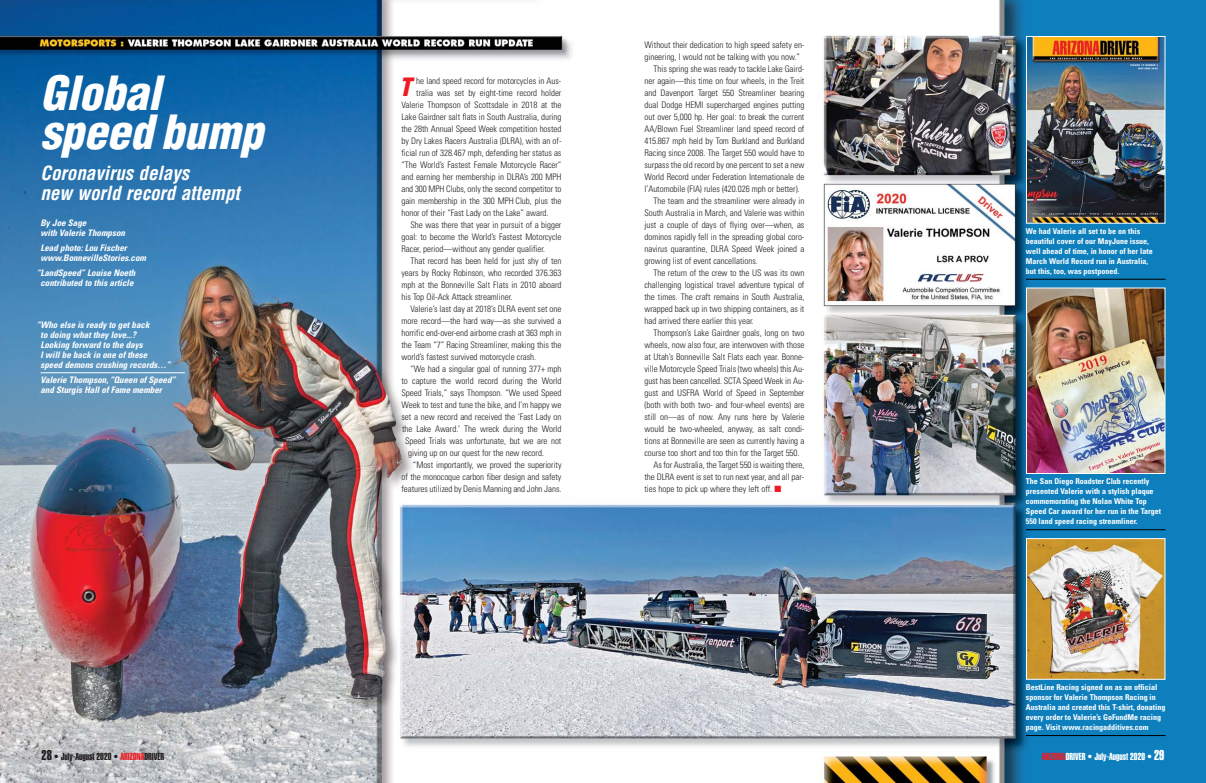
<style>
.page{position:relative;width:1206px;height:783px;background:#fff}
.page>*{position:absolute;margin:0;border:0;box-sizing:border-box;transform-origin:0 0}
.t1{font:italic 900 condensed 46px/38.5px "Helvetica";color:#fff}
.t2{font:italic 900 condensed 24.6px "Helvetica";color:#ed1c24}
.t3{font:italic 700 condensed 19px/20.5px "Helvetica";color:#fff}
.t4{font:10px "Helvetica Extra Compressed";color:#fff}
.t5{font:10px "Helvetica Extra Compressed";color:#231f20}
.t6{font:300 condensed 9px "Univers";letter-spacing:-.005em;color:#231f20}
.t7{font:italic 700 condensed 9px/10px "Univers";color:#fff}
.t8{font:700 condensed 8px/10px "Univers";color:#fff}
.s1{font-size:14px}
.s2{color:#ed1c24}
</style>
<div class="page">
<img style="left:603px;top:0;width:603px;height:783px">
<img style="left:0;top:0;width:603px;height:783px">
<hr style="left:1026px;top:529px;width:139px;height:1px;background:#010000">
<img style="left:1028px;top:290px;width:136px;height:182px">
<div style="left:1026px;top:288px;width:140px;height:186px;border:1px solid #fff"></div>
<hr style="left:40px;top:373px;width:145px;height:1px;background:#fff">
<hr style="left:1026px;top:279px;width:140px;height:1px;background:#010000">
<img style="left:1028px;top:38px;width:136px;height:184px">
<div style="left:1026px;top:36px;width:140px;height:188px;border:1px solid #fff"></div>
<hr style="left:1026px;top:735px;width:140px;height:1px;background:#010000">
<img style="left:1028px;top:540px;width:136px;height:138px">
<div style="left:1026px;top:538px;width:140px;height:142px;border:1px solid #fff"></div>
<h1 class="t1" style="left:40px;top:78px;width:233px">Global speed bump</h1>
<h3 class="t3" style="left:40px;top:164px;width:205px">Coronavirus delays<br>new world record attempt</h3>
<p class="t7" style="left:41px;top:219px;width:88px">By Joe Sage<br>with Valerie Thompson</p>
<p class="t7" style="left:41px;top:244px;width:109px">Lead photo:Lou Fischer www.BonnevilleStories.com</p>
<p class="t7" style="left:37px;top:269px;width:102px;text-align:center">“LandSpeed” Louise Noeth contributed to this article</p>
<p class="t7" style="left:40px;top:321px;width:133px;text-indent:-4px">“Who else is ready to getback<br>to doing whatthey love...?<br>Looking forward to the days<br>Iwillbe back in one of these speed demons crushing records…”</p>
<p class="t7" style="left:41px;top:376px;width:138px">Valerie Thompson, “Queen of Speed” and Sturgis Hallof Fame member</p>
<p class="t5" style="left:42px;top:753px;width:124px"><span class="s1">28</span> • July-August 2020 • <span class="s2">ARIZONA</span>DRIVER</p>
<h2 class="t2" style="left:399px;top:78px;width:19px">T</h2>
<p class="t6" style="left:416px;top:78px;width:147px">he land speed record for motorcycles in Aus -</p>
<p class="t6" style="left:416px;top:90px;width:147px">tralia was set by eight-time record holder</p>
<p class="t6" style="left:401px;top:102px;width:161px">Valerie Thompson of Scottsdale in 2018 at the</p>
<p class="t6" style="left:401px;top:114px;width:161px">Lake Gairdner salt flats in South Aus tra lia, during</p>
<p class="t6" style="left:401px;top:126px;width:161px">the 28th Annual Speed Week competition hosted</p>
<p class="t6" style="left:401px;top:138px;width:162px">by Dry Lakes Racers Australia (DLRA), with an of -</p>
<p class="t6" style="left:401px;top:150px;width:161px">ficial run of 328.467 mph, defending her status as</p>
<p class="t6" style="left:401px;top:161px;width:161px">“The World’s Fastest Female Motorcycle Racer”</p>
<p class="t6" style="left:401px;top:173px;width:161px">and earning her membership in DLRA’s 200 MPH</p>
<p class="t6" style="left:401px;top:185px;width:162px">and 300 MPH Clubs, only the second competitor to</p>
<p class="t6" style="left:401px;top:197px;width:162px">gain membership in the 300 MPH Club, plus the</p>
<p class="t6" style="left:401px;top:209px;width:148px">hon or of their “Fast Lady on the Lake” award.</p>
<p class="t6" style="left:410px;top:221px;width:152px">She was there that year in pursuit of a bigger</p>
<p class="t6" style="left:401px;top:233px;width:161px">goal: to be come the World’s Fastest Motorcycle</p>
<p class="t6" style="left:401px;top:245px;width:145px">Racer, per i od—without any gender qualifier.</p>
<p class="t6" style="left:410px;top:257px;width:152px">That record has been held for just shy of ten</p>
<p class="t6" style="left:401px;top:269px;width:161px">years by Rocky Robinson, who recorded 376.363</p>
<p class="t6" style="left:401px;top:281px;width:161px">mph at the Bonneville Salt Flats in 2010 aboard</p>
<p class="t6" style="left:401px;top:293px;width:113px">his Top Oil-Ack Attack streamliner.</p>
<p class="t6" style="left:410px;top:305px;width:152px">Valerie’s last day at 2018’s DLRA event set one</p>
<p class="t6" style="left:401px;top:317px;width:161px">more record—the hard way—as she survived a</p>
<p class="t6" style="left:401px;top:329px;width:161px">hor rific end-over-end airborne crash at 363 mph in</p>
<p class="t6" style="left:401px;top:341px;width:162px">the Team “7” Rac ing Streamliner, making this the</p>
<p class="t6" style="left:401px;top:353px;width:136px">world’s fastest survived motorcycle crash.</p>
<p class="t6" style="left:410px;top:365px;width:152px">“We had a singular goal of running 377+ mph</p>
<p class="t6" style="left:401px;top:377px;width:161px">to capture the world record during the World</p>
<p class="t6" style="left:401px;top:389px;width:162px">Speed Trials,” says Thompson. “We used Speed</p>
<p class="t6" style="left:401px;top:401px;width:162px">Week to test and tune the bike, and I’m happy we</p>
<p class="t6" style="left:401px;top:413px;width:161px">set a new record and received the ‘Fast Lady on</p>
<p class="t6" style="left:402px;top:425px;width:161px">the Lake Award.’ The wreck during the World</p>
<p class="t6" style="left:405px;top:437px;width:158px">Speed Trials was unfortunate, but we are not</p>
<p class="t6" style="left:408px;top:449px;width:137px">giving up on our quest for the new record.</p>
<p class="t6" style="left:413px;top:461px;width:150px">“Most importantly, we proved the superiority</p>
<p class="t6" style="left:401px;top:473px;width:161px">of the mono coque carbon fiber design and safety</p>
<p class="t6" style="left:401px;top:485px;width:161px">features utilized by Denis Manning and John Jans.</p>
<p class="t6" style="left:644px;top:42px;width:161px">Without their dedication to high speed safety en -</p>
<p class="t6" style="left:644px;top:54px;width:157px">gi neering, I would not be talking with you now.”</p>
<p class="t6" style="left:653px;top:66px;width:152px">This spring she was ready to tackle Lake Gaird -</p>
<p class="t6" style="left:644px;top:78px;width:161px">ner again—this time on four wheels, in the Treit</p>
<p class="t6" style="left:644px;top:90px;width:161px">and Davenport Target 550 Streamliner bearing</p>
<p class="t6" style="left:644px;top:102px;width:161px">dual Dodge HEMI supercharged engines putting</p>
<p class="t6" style="left:644px;top:114px;width:161px">out over 5,000 hp. Her goal: to break the current</p>
<p class="t6" style="left:644px;top:125px;width:161px">AA/Blown Fuel Streamliner land speed rec ord of</p>
<p class="t6" style="left:644px;top:137px;width:161px">415.867 mph held by Tom Burkland and Burk land</p>
<p class="t6" style="left:644px;top:149px;width:161px">Racing since 2008. The Target 550 would have to</p>
<p class="t6" style="left:644px;top:161px;width:161px">surpass the old record by one percent to set a new</p>
<p class="t6" style="left:644px;top:173px;width:161px">World Record under Federation Inter na tionale de</p>
<p class="t6" style="left:644px;top:185px;width:157px">l’Automobile (FIA) rules (420.026 mph or better).</p>
<p class="t6" style="left:653px;top:197px;width:152px">The team and the streamliner were already in</p>
<p class="t6" style="left:644px;top:209px;width:161px">South Australia in March, and Valerie was with in</p>
<p class="t6" style="left:644px;top:221px;width:161px">just a couple of days of flying over —when, as</p>
<p class="t6" style="left:644px;top:233px;width:161px">dominos rapidly fell in the spreading global coro -</p>
<p class="t6" style="left:644px;top:245px;width:161px">navirus quarantine, DLRA Speed Week joined a</p>
<p class="t6" style="left:644px;top:257px;width:115px">growing list of event cancellations.</p>
<p class="t6" style="left:653px;top:269px;width:152px">The return of the crew to the US was its own</p>
<p class="t6" style="left:644px;top:281px;width:161px">challenging logistical travel adventure typical of</p>
<p class="t6" style="left:644px;top:293px;width:161px">the times. The craft remains in South Australia,</p>
<p class="t6" style="left:644px;top:305px;width:161px">wrapped back up in two shipping con tainers, as it</p>
<p class="t6" style="left:644px;top:317px;width:111px">had arrived there earlier this year.</p>
<p class="t6" style="left:653px;top:329px;width:152px">Thompson’s Lake Gairdner goals, long on two</p>
<p class="t6" style="left:644px;top:341px;width:161px">wheels, now also four, are interwoven with those</p>
<p class="t6" style="left:644px;top:353px;width:161px">at Utah’s Bonneville Salt Flats each year. Bon ne -</p>
<p class="t6" style="left:644px;top:365px;width:161px">ville Motorcycle Speed Trials (two wheels) this Au -</p>
<p class="t6" style="left:644px;top:377px;width:161px">gust has been cancelled. SCTA Speed Week in Au -</p>
<p class="t6" style="left:644px;top:389px;width:161px">gust and USFRA World of Speed in Sep tember</p>
<p class="t6" style="left:644px;top:401px;width:161px">(both with both two- and four-wheel events) are</p>
<p class="t6" style="left:644px;top:413px;width:161px">still on —as of now. Any runs here by Valerie</p>
<p class="t6" style="left:644px;top:425px;width:161px">would be two-wheeled, anyway, as salt con di -</p>
<p class="t6" style="left:644px;top:437px;width:161px">tions at Bonneville are seen as currently having a</p>
<p class="t6" style="left:644px;top:449px;width:157px">course too short and too thin for the Tar get 550.</p>
<p class="t6" style="left:653px;top:461px;width:153px">As for Australia, the Target 550 is waiting there,</p>
<p class="t6" style="left:644px;top:473px;width:161px">the DLRA event is set to run next year, and all par-</p>
<p class="t6" style="left:644px;top:485px;width:138px">ties hope to pick up where they left off. <span class="s2">■</span></p>
<p class="t8" style="left:1026px;top:227px;width:128px">We had Valerie all set to be on this beautiful cover of our MayJune issue, well ahead of time, in honor of her late March World Record run in Australia, but this, too, was postponed.</p>
<p class="t8" style="left:1026px;top:477px;width:137px">The San Diego Roadster Club recently presented Valerie with a stylish plaque commemorating the Nolan White Top Speed Car award for her run in the Target 550 land speed racing streamliner.</p>
<p class="t8" style="left:1026px;top:683px;width:141px">BestLine Racing signed on as an official sponsor for Valerie Thompson Racing in Australia and created this T-shirt, donating every order to Valerie’s GoFundMe racing page. Visit www.racingadditives.com</p>
<p class="t4" style="left:1042px;top:753px;width:124px"><span class="s2">ARIZONA</span>DRIVER • July-August 2020 • <span class="s1">29</span></p>
</div>
